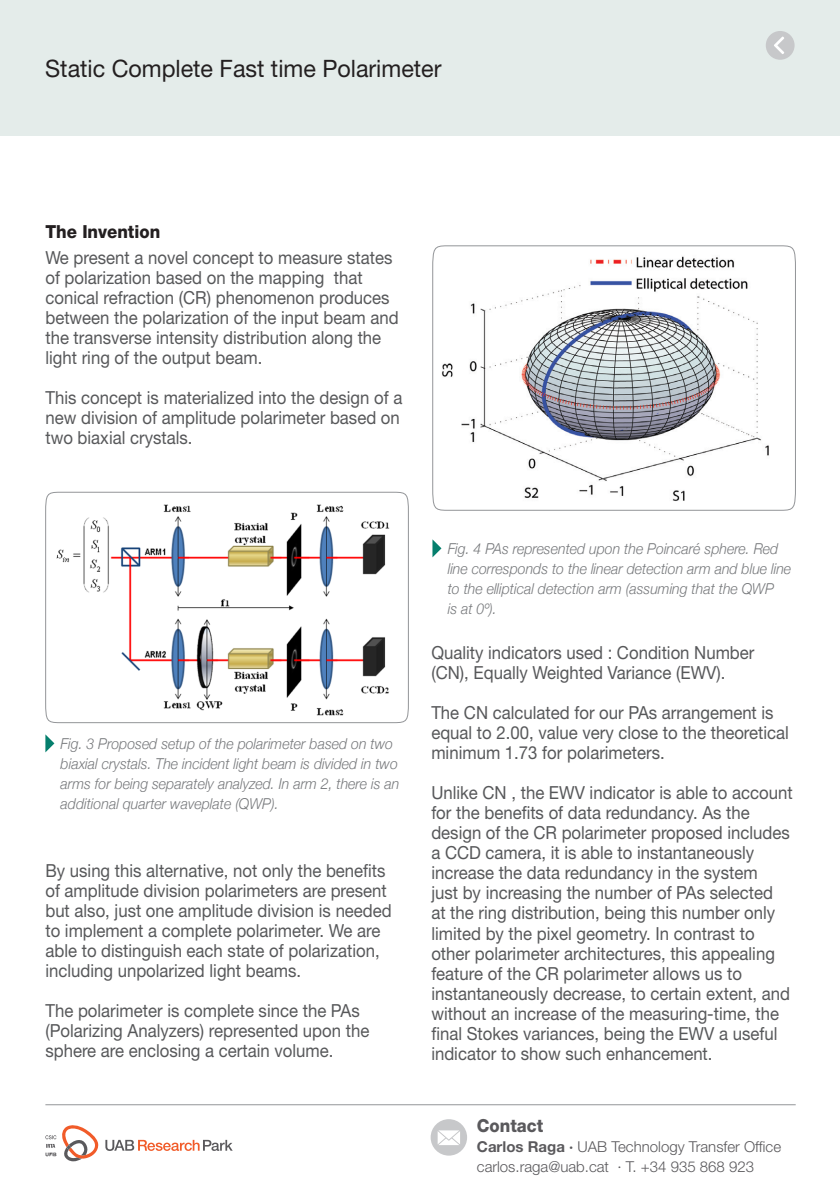
<style>
.page{position:relative;width:840px;height:1191px;background:#fff}
.page>*{position:absolute;margin:0;border:0;box-sizing:border-box;transform-origin:0 0}
.t1{font:24px "Helvetica Neue LT Std";color:#231f20}
.t2{font:18px/20px "Helvetica Neue LT Std";color:#57585a;scale:.93 1}
.t3{font:800 18px "Helvetica Neue LT Std";color:#231f20;scale:.93 1}
.t4{font:800 18px "Helvetica Neue LT Std";color:#5a595c;scale:.93 1}
.Pie_de_foto{font:italic 300 15px/20px "Helvetica Neue";color:#76787b;scale:.94 1}
.t5{font:300 15px "Helvetica Neue LT Std";color:#5a595c}
.s1{font-weight:700}
</style>
<div class="page">
<div style="left:0;top:0;width:839px;height:136px;background:#e4ecea"></div>
<div style="left:765px;top:31px;width:29px;height:29px;background:#c7c8ca;border-radius:50%"></div>
<svg style="left:774px;top:36px;width:9px;height:18px"></svg>
<hr style="left:45px;top:1104px;width:750px;height:1px;background:#939598">
<svg style="left:105px;top:1139px;width:127px;height:12px"></svg>
<svg style="left:45px;top:1125px;width:54px;height:36px"></svg>
<div style="left:430px;top:1119px;width:37px;height:36px;background:#c7c8ca;border-radius:50%"></div>
<svg style="left:437px;top:1130px;width:23px;height:15px"></svg>
<svg style="left:45px;top:492px;width:363px;height:231px"></svg>
<svg style="left:432px;top:245px;width:363px;height:266px"></svg>
<svg style="left:45px;top:734px;width:9px;height:18px"></svg>
<svg style="left:432px;top:539px;width:9px;height:18px"></svg>
<p class="t1" style="left:45px;top:54px;width:397px">Static Complete Fast time Polarimeter</p>
<p class="t3" style="left:45px;top:221px;width:125px">The Invention</p>
<p class="t2" style="left:45px;top:247px;width:381px">We present a novel concept to measure states of polarization based on the mapping that conical refraction (CR) phenomenon produces between the polarization of the input beam and the transverse intensity distribution along the light ring of the output beam.</p>
<p class="t2" style="left:45px;top:387px;width:385px">This concept is materialized into the design of a new division of amplitude polarimeter based on two biaxial crystals.</p>
<p class="Pie_de_foto" style="left:61px;top:733px;width:361px">Fig. 3 Proposed setup of the polarimeter based on two biaxial crystals. The incident light beam is divided in two arms for being separately analyzed. In arm 2, there is an additional quarter waveplate (QWP).</p>
<p class="t2" style="left:45px;top:860px;width:374px">By using this alternative, not only the benefits of amplitude division polarimeters are present but also, just one amplitude division is needed to implement a complete polarimeter. We are able to distinguish each state of polarization, including unpolarized light beams.</p>
<p class="t2" style="left:45px;top:1000px;width:349px">The polarimeter is complete since the PAs (Polarizing Analyzers) represented upon the sphere are enclosing a certain volume.</p>
<p class="Pie_de_foto" style="left:447px;top:538px;width:367px">Fig. 4 PAs represented upon the Poincaré sphere. Red line corresponds to the linear detection arm and blue line to the elliptical detection arm (assuming that the QWP<br>is at 0º).</p>
<p class="t2" style="left:431px;top:643px;width:349px">Quality indicators used : Condition Number (CN), Equally Weighted Variance (EWV).</p>
<p class="t2" style="left:431px;top:703px;width:386px">The CN calculated for our PAs arrangement is equal to 2.00, value very close to the theoretical minimum 1.73 for polarimeters.</p>
<p class="t2" style="left:431px;top:783px;width:390px">Unlike CN , the EWV indicator is able to account for the benefits of data redundancy. As the design of the CR polarimeter proposed includes a CCD camera, it is able to instantaneously increase the data redundancy in the system<br>just by increasing the number of PAs selected<br>at the ring distribution, being this number only limited by the pixel geometry. In contrast to other polarimeter architectures, this appealing feature of the CR polarimeter allows us to instantaneously decrease, to certain extent, and without an increase of the measuring-time, the final Stokes variances, being the EWV a useful indicator to show such enhancement.</p>
<p class="t4" style="left:476px;top:1115px;width:73px">Contact</p>
<p class="t5" style="left:476px;top:1137px;width:305px"><span class="s1">Carlos Raga ·</span> UAB Technology Transfer Office</p>
<p class="t5" style="left:476px;top:1157px;width:279px">carlos.raga@uab.cat · T. +34 935 868 923</p>
</div>
